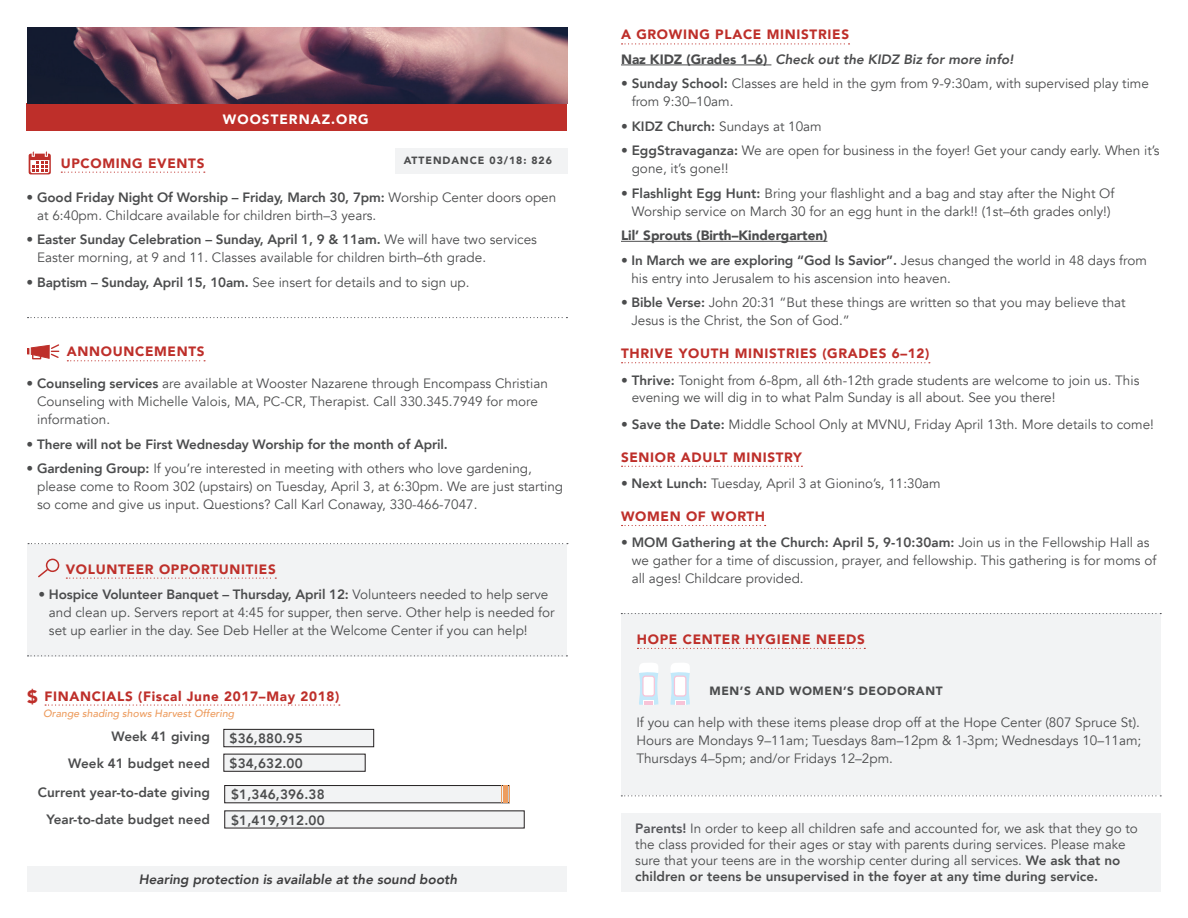
<style>
.page{position:relative;width:1188px;height:918px;background:#fff}
.page>*{position:absolute;margin:0;border:0;box-sizing:border-box;transform-origin:0 0}
.t1{font:13.5px/18px "Avenir";color:#4b4c4d}
.t2{font:800 13.5px/26.2px "Avenir";color:#4b4c4d;text-align:right}
.t3{font:900 13.5px "Avenir";letter-spacing:.05em;color:#be2f2a}
.t4{font:italic 800 13.5px/24.5px "Avenir";color:#4b4c4d}
.t5{font:italic 800 13.5px "Avenir";color:#3e3e3f}
.t6{font:900 13.5px "Avenir";color:#4b4c4d}
.t7{font:900 13.5px "Avenir";letter-spacing:.075em;color:#fff}
.t8{font:900 12px "Avenir";letter-spacing:.05em;color:#4b4c4d}
.t9{font:italic 500 10.5px "Avenir";color:#ed9d60}
.t10{font:900 10.5px "Avenir";letter-spacing:.09em;color:#4b4c4d}
.s1{font-weight:800}
.s2{font-size:18px}
.s3{font-weight:900;font-style:normal;color:#be2f2a}
.s4{font-weight:900;font-style:normal}
.s5{font-weight:800;color:#55565a}
</style>
<div class="page">
<svg style="left:622px;top:43px;width:228px;height:1px"></svg>
<hr style="left:621px;top:65px;width:150px;height:1px;background:#4b4c4d">
<hr style="left:621px;top:241px;width:206px;height:1px;background:#4b4c4d">
<svg style="left:622px;top:362px;width:308px;height:1px"></svg>
<svg style="left:622px;top:466px;width:180px;height:1px"></svg>
<svg style="left:622px;top:525px;width:144px;height:1px"></svg>
<div style="left:27px;top:866px;width:540px;height:26px;background:#f2f3f4"></div>
<div style="left:621px;top:614px;width:540px;height:181px;background:#f2f3f4"></div>
<svg style="left:67px;top:360px;width:138px;height:1px"></svg>
<svg style="left:27px;top:344px;width:33px;height:15px"></svg>
<div style="left:32px;top:353px;width:9px;height:6px;border:1px solid #be2f2a"></div>
<div style="left:27px;top:104px;width:540px;height:27px;background:#be2f2a"></div>
<svg style="left:45px;top:704px;width:295px;height:2px"></svg>
<div style="left:224px;top:754px;width:141px;height:17px;background:#f2f3f4"></div>
<div style="left:224px;top:729px;width:150px;height:18px;background:#f2f3f4"></div>
<div style="left:224px;top:729px;width:150px;height:18px;border:1px solid #231f20"></div>
<div style="left:225px;top:811px;width:299px;height:17px;background:#f2f3f4"></div>
<div style="left:225px;top:786px;width:284px;height:17px;background:#f2f3f4"></div>
<div style="left:225px;top:785px;width:284px;height:18px;border:1px solid #231f20"></div>
<svg style="left:501px;top:785px;width:9px;height:18px"></svg>
<div style="left:395px;top:148px;width:172px;height:25px;background:#f2f3f4"></div>
<div style="left:28px;top:544px;width:539px;height:112px;background:#f2f3f4"></div>
<svg style="left:28px;top:543px;width:540px;height:1px"></svg>
<svg style="left:637px;top:648px;width:228px;height:1px"></svg>
<svg style="left:28px;top:655px;width:539px;height:1px"></svg>
<svg style="left:28px;top:317px;width:539px;height:1px"></svg>
<svg style="left:621px;top:613px;width:540px;height:1px"></svg>
<svg style="left:621px;top:795px;width:540px;height:1px"></svg>
<img style="left:27px;top:28px;width:540px;height:76px">
<div style="left:621px;top:813px;width:540px;height:79px;background:#f2f3f4"></div>
<svg style="left:639px;top:663px;width:19px;height:41px"></svg>
<div style="left:642px;top:676px;width:13px;height:21px;background:#fff;border:1px solid #f8c3d7;border-radius:3px"></div>
<svg style="left:670px;top:663px;width:20px;height:41px"></svg>
<div style="left:674px;top:676px;width:12px;height:21px;background:#fff;border:1px solid #f8c3d7;border-radius:3px"></div>
<svg style="left:29px;top:154px;width:22px;height:20px"></svg>
<svg style="left:30px;top:151px;width:19px;height:22px"></svg>
<svg style="left:61px;top:172px;width:144px;height:1px"></svg>
<svg style="left:66px;top:578px;width:210px;height:1px"></svg>
<div style="left:46px;top:558px;width:14px;height:14px;border:2px solid #be2f2a;border-radius:50%"></div>
<svg style="left:38px;top:568px;width:11px;height:10px"></svg>
<p class="t3" style="left:61px;top:151px;width:145px">UPCOMING EVENTS</p>
<p class="t7" style="left:223px;top:107px;width:147px">WOOSTERNAZ.ORG</p>
<p class="t10" style="left:404px;top:152px;width:150px">ATTENDANCE 03/18: 826</p>
<p class="t1" style="left:37px;top:188px;width:521px;text-indent:-10px"><span class="s1">• Good Friday Night Of Worship – Friday, March 30, 7pm:</span> Worship Center doors open at 6:40pm. Childcare available for children birth–3 years.</p>
<p class="t1" style="left:37px;top:231px;width:501px;text-indent:-10px"><span class="s1">• Easter Sunday Celebration – Sunday, April 1, 9 &amp; 11am.</span> We will have two services<br>Easter morning, at 9 and 11. Classes available for children birth–6th grade.</p>
<p class="t1" style="left:27px;top:273px;width:444px"><span class="s1">• Baptism – Sunday, April 15, 10am.</span> See insert for details and to sign up.</p>
<p class="t3" style="left:67px;top:340px;width:139px">ANNOUNCEMENTS</p>
<p class="t1" style="left:37px;top:375px;width:512px;text-indent:-10px"><span class="s1">• Counseling services</span> are available at Wooster Nazarene through Encompass Christian<br>Counseling with Michelle Valois, MA, PC-CR, Therapist. Call 330.345.7949 for more information.</p>
<p class="t2" style="left:27px;top:431px;width:423px">• There will not be First Wednesday Worship for the month of April.</p>
<p class="t1" style="left:37px;top:460px;width:528px;text-indent:-10px"><span class="s1">• Gardening Group:</span> If you’re interested in meeting with others who love gardening, please come to Room 302 (upstairs) on Tuesday, April 3, at 6:30pm. We are just starting so come and give us input. Questions? Call Karl Conaway, 330-466-7047.</p>
<p class="t3" style="left:66px;top:557px;width:212px">VOLUNTEER OPPORTUNITIES</p>
<p class="t1" style="left:49px;top:586px;width:507px;text-indent:-10px"><span class="s1">• Hospice Volunteer Banquet – Thursday, April 12:</span> Volunteers needed to help serve and clean up. Servers report at 4:45 for supper, then serve. Other help is needed for set up earlier in the day. See Deb Heller at the Welcome Center if you can help!</p>
<p class="t3" style="left:27px;top:684px;width:314px"><span class="s2">$</span> FINANCIALS (Fiscal June 2017–May 2018)</p>
<p class="t2" style="left:68px;top:724px;width:143px">Week 41 giving<br>Week 41 budget need</p>
<p class="t2" style="left:38px;top:780px;width:174px">Current year-to-date giving<br>Year-to-date budget need</p>
<p class="t9" style="left:43px;top:707px;width:193px">Orange shading shows Harvest Offering</p>
<p class="t2" style="left:230px;top:725px;width:75px">$36,880.95</p>
<p class="t2" style="left:230px;top:751px;width:75px">$34,632.00</p>
<p class="t2" style="left:231px;top:782px;width:95px">$1,346,396.38</p>
<p class="t2" style="left:231px;top:807px;width:95px">$1,419,912.00</p>
<p class="t5" style="left:139px;top:871px;width:320px">Hearing protection is available at the sound booth</p>
<p class="t4" style="left:621px;top:23px;width:394px"><span class="s3">A GROWING PLACE MINISTRIES<br></span><span class="s4">Naz KIDZ (Grades 1–6)</span> Check out the KIDZ Biz for more info!</p>
<p class="t1" style="left:632px;top:75px;width:519px;text-indent:-11px"><span class="s1">• Sunday School:</span> Classes are held in the gym from 9-9:30am, with supervised play time from 9:30–10am.</p>
<p class="t1" style="left:621px;top:117px;width:202px"><span class="s1">• KIDZ Church:</span> Sundays at 10am</p>
<p class="t1" style="left:632px;top:142px;width:529px;text-indent:-11px"><span class="s1">• EggStravaganza:</span> We are open for business in the foyer! Get your candy early. When it’s gone, it’s gone!!</p>
<p class="t1" style="left:621px;top:184px;width:495px;text-align:center"><span class="s1">• Flashlight Egg Hunt:</span> Bring your flashlight and a bag and stay after the Night Of<br>Worship service on March 30 for an egg hunt in the dark!! (1st–6th grades only!)</p>
<p class="t6" style="left:621px;top:224px;width:208px">Lil’ Sprouts (Birth–Kindergarten)</p>
<p class="t1" style="left:631px;top:251px;width:517px;text-indent:-10px"><span class="s1">• In March we are exploring “God Is Savior”.</span> Jesus changed the world in 48 days from his entry into Jerusalem to his ascension into heaven.</p>
<p class="t1" style="left:631px;top:294px;width:496px;text-indent:-10px"><span class="s1">• Bible Verse:</span> John 20:31 “But these things are written so that you may believe that<br>Jesus is the Christ, the Son of God.”</p>
<p class="t3" style="left:621px;top:342px;width:310px">THRIVE YOUTH MINISTRIES (GRADES 6–12)</p>
<p class="t1" style="left:632px;top:371px;width:509px;text-indent:-11px"><span class="s1">• Thrive:</span> Tonight from 6-8pm, all 6th-12th grade students are welcome to join us. This evening we will dig in to what Palm Sunday is all about. See you there!</p>
<p class="t1" style="left:621px;top:415px;width:535px"><span class="s1">• Save the Date:</span> Middle School Only at MVNU, Friday April 13th. More details to come!</p>
<p class="t3" style="left:621px;top:445px;width:182px">SENIOR ADULT MINISTRY</p>
<p class="t1" style="left:621px;top:475px;width:321px"><span class="s1">• Next Lunch:</span> Tuesday, April 3 at Gionino’s, 11:30am</p>
<p class="t3" style="left:621px;top:505px;width:146px">WOMEN OF WORTH</p>
<p class="t1" style="left:632px;top:534px;width:526px;text-indent:-11px"><span class="s1">• MOM Gathering at the Church: April 5, 9-10:30am:</span> Join us in the Fellowship Hall as we gather for a time of discussion, prayer, and fellowship. This gathering is for moms of all ages! Childcare provided.</p>
<p class="t3" style="left:637px;top:628px;width:229px">HOPE CENTER HYGIENE NEEDS</p>
<p class="t8" style="left:709px;top:681px;width:235px">MEN’S AND WOMEN’S DEODORANT</p>
<p class="t1" style="left:636px;top:714px;width:506px;text-align:justify">If you can help with these items please drop off at the Hope Center (807 Spruce St).<br>Hours are Mondays 9–11am; Tuesdays 8am–12pm &amp; 1-3pm; Wednesdays 10–11am; Thursdays 4–5pm; and/or Fridays 12–2pm.</p>
<p class="t1" style="left:635px;top:820px;width:504px;line-height:16.2px"><span class="s5">Parents!</span> In order to keep all children safe and accounted for, we ask that they go to the class provided for their ages or stay with parents during services. Please make sure that your teens are in the worship center during all services. <span class="s1">We ask that no children or teens be unsupervised in the foyer at any time during service.</span></p>
</div>
